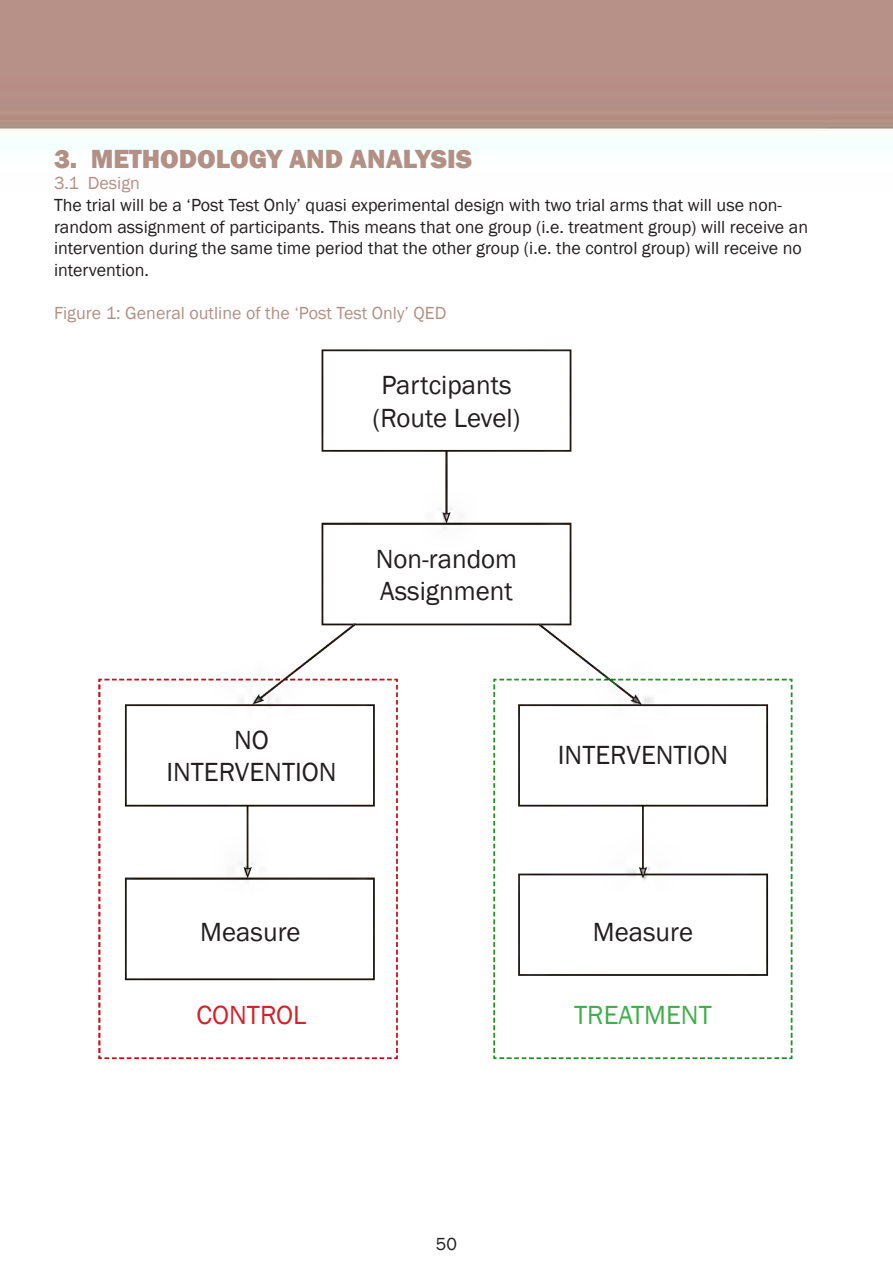
<style>
.page{position:relative;width:893px;height:1263px;background:#fff}
.page>*{position:absolute;margin:0;border:0;box-sizing:border-box;transform-origin:0 0}
.t1{font:27px "Franklin Gothic";color:#231f20}
.t2{font:800 27px "Franklin Gothic";color:#b39085}
.t3{font:27px "Franklin Gothic";color:#40ae49}
.t4{font:27px "Franklin Gothic";color:#d1232a}
.t5{font:18px/21.6px "Franklin Gothic";color:#231f20}
.t6{font:18px "Franklin Gothic";color:#b39085}
</style>
<div class="page">
<img style="left:0;top:0;width:893px;height:1060px">
<p class="t2" style="left:54px;top:141px;width:420px">3. METHODOLOGY AND ANALYSIS</p>
<p class="t6" style="left:54px;top:172px;width:87px">3.1 Design</p>
<p class="t5" style="left:54px;top:195px;width:756px">The trial will be a ‘Post Test Only’ quasi experimental design with two trial arms that will use non&shy;random assignment of participants. This means that one group (i.e. treatment group) will receive an intervention during the same time period that the other group (i.e. the control group) will receive no intervention.</p>
<p class="t6" style="left:54px;top:302px;width:394px">Figure 1: General outline of the ‘Post Test Only’ QED</p>
<p class="t1" style="left:381px;top:368px;width:132px">Partcipants</p>
<p class="t1" style="left:372px;top:401px;width:150px">(Route Level)</p>
<p class="t1" style="left:376px;top:542px;width:143px">Non-random</p>
<p class="t1" style="left:380px;top:574px;width:134px">Assignment</p>
<p class="t1" style="left:234px;top:723px;width:36px">NO</p>
<p class="t1" style="left:166px;top:755px;width:172px">INTERVENTION</p>
<p class="t1" style="left:558px;top:738px;width:172px">INTERVENTION</p>
<p class="t1" style="left:200px;top:915px;width:102px">Measure</p>
<p class="t1" style="left:593px;top:915px;width:102px">Measure</p>
<p class="t4" style="left:197px;top:998px;width:111px">CONTROL</p>
<p class="t3" style="left:574px;top:998px;width:139px">TREATMENT</p>
<p class="t5" style="left:436px;top:1234px;width:23px">50</p>
</div>
